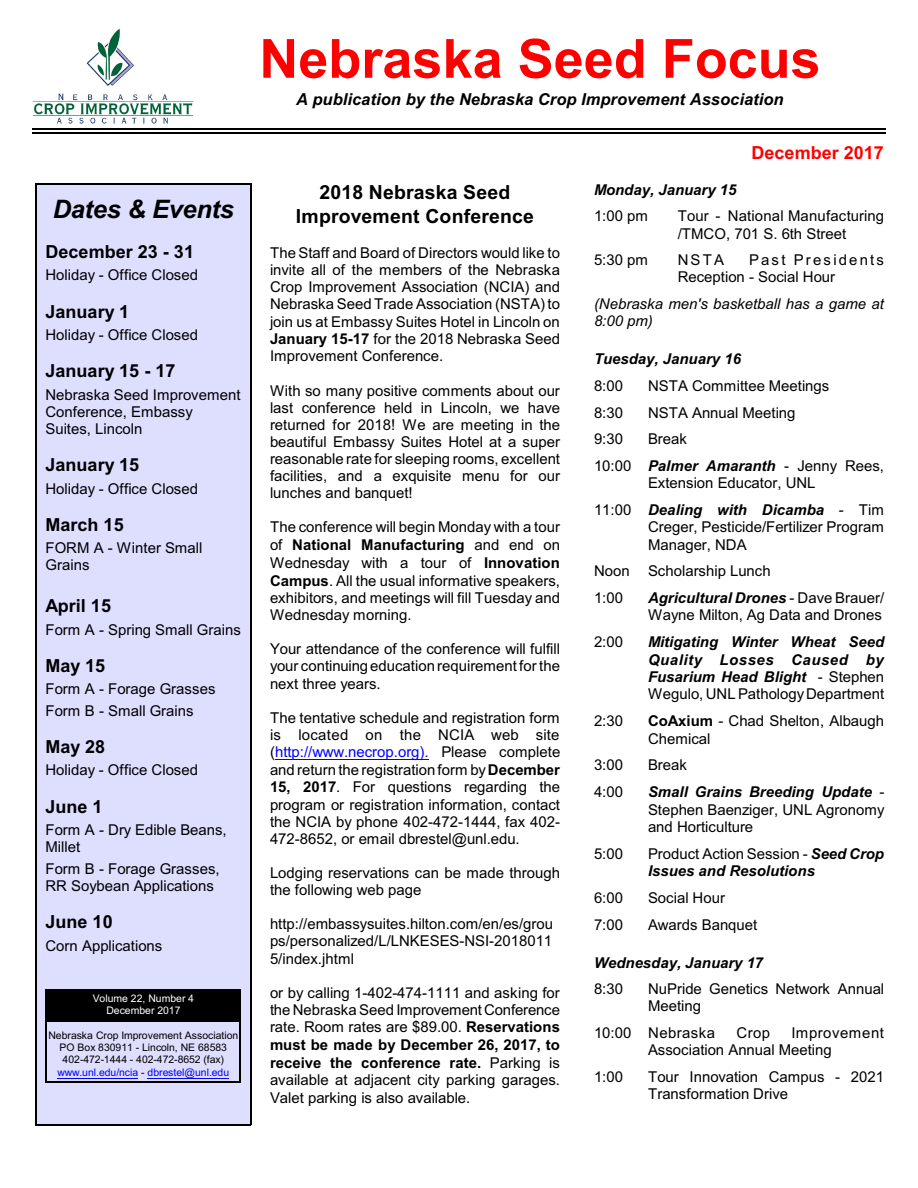
<style>
.page{position:relative;width:918px;height:1188px;background:#fff}
.page>*{position:absolute;margin:0;border:0;box-sizing:border-box;transform-origin:0 0}
.t1{font:700 54px "Arial";color:#f00}
.t2{font:italic 700 25.5px "Arial";letter-spacing:-.01em;color:#000}
.t3{font:700 19.5px/23.4px "Arial";letter-spacing:.01em;color:#000;text-align:center}
.t4{font:700 18px "Arial";color:#000}
.t5{font:700 18px "Arial";color:#f00}
.t6{font:italic 700 16.5px "Arial";color:#000}
.t7{font:15px/17.1px "Arial";color:#000}
.t8{font:italic 700 15px/17.4px "Arial";color:#000;text-align:justify}
.t9{font:italic 15px/17.2px "Arial";color:#000}
.t10{font:15px "Arial";letter-spacing:.03em;color:#000}
.t11{font:10.5px/12.3px "Arial";color:#000;text-align:center}
.t12{font:10.5px/12.3px "Arial";color:#fff;text-align:center}
.s1{color:#00f}
.s2{font-weight:700}
.s3{font-weight:700;font-style:italic}
.s4{font-weight:400;font-style:normal}
.s5{font-style:italic}
</style>
<div class="page">
<img style="left:32px;top:28px;width:162px;height:96px">
<hr style="left:275px;top:759px;width:154px;height:1px;background:#00f">
<hr style="left:32px;top:128px;width:853px;height:2px;background:#000">
<hr style="left:32px;top:132px;width:853px;height:1px;background:#000">
<div style="left:35px;top:184px;width:216px;height:941px;background:#dedeff"></div>
<div style="left:46px;top:989px;width:195px;height:31px;background:#000"></div>
<hr style="left:46px;top:1020px;width:1px;height:62px;background:#000">
<hr style="left:240px;top:1020px;width:1px;height:62px;background:#000">
<hr style="left:46px;top:1020px;width:195px;height:1px;background:#000">
<hr style="left:46px;top:1081px;width:195px;height:1px;background:#000">
<hr style="left:57px;top:1078px;width:81px;height:1px;background:#00f">
<hr style="left:148px;top:1078px;width:81px;height:1px;background:#00f">
<hr style="left:35px;top:184px;width:1px;height:941px;background:#000">
<hr style="left:250px;top:184px;width:1px;height:941px;background:#000">
<hr style="left:35px;top:184px;width:216px;height:1px;background:#000">
<hr style="left:35px;top:1124px;width:216px;height:1px;background:#000">
<h2 class="t2" style="left:53px;top:199px;width:183px">Dates &amp; Events</h2>
<p class="t4" style="left:46px;top:245px;width:150px">December 23 - 31</p>
<p class="t7" style="left:46px;top:268px;width:154px">Holiday - Office Closed</p>
<p class="t4" style="left:46px;top:305px;width:85px">January 1</p>
<p class="t7" style="left:46px;top:327px;width:154px">Holiday - Office Closed</p>
<p class="t4" style="left:46px;top:364px;width:131px">January 15 - 17</p>
<p class="t7" style="left:46px;top:387px;width:197px">Nebraska Seed Improvement<br>Conference, Embassy<br>Suites, Lincoln</p>
<p class="t4" style="left:46px;top:458px;width:95px">January 15</p>
<p class="t7" style="left:46px;top:481px;width:154px">Holiday - Office Closed</p>
<p class="t4" style="left:46px;top:518px;width:80px">March 15</p>
<p class="t7" style="left:46px;top:541px;width:159px">FORM A - Winter Small<br>Grains</p>
<p class="t4" style="left:46px;top:599px;width:67px">April 15</p>
<p class="t7" style="left:46px;top:622px;width:197px">Form A - Spring Small Grains</p>
<p class="t4" style="left:46px;top:659px;width:61px">May 15</p>
<p class="t7" style="left:46px;top:680px;width:171px;line-height:21.5px">Form A - Forage Grasses<br>Form B - Small Grains</p>
<p class="t4" style="left:46px;top:740px;width:61px">May 28</p>
<p class="t7" style="left:46px;top:763px;width:154px">Holiday - Office Closed</p>
<p class="t4" style="left:46px;top:800px;width:59px">June 1</p>
<p class="t7" style="left:46px;top:823px;width:183px">Form A - Dry Edible Beans,<br>Millet</p>
<p class="t7" style="left:46px;top:861px;width:176px">Form B - Forage Grasses,<br>RR Soybean Applications</p>
<p class="t4" style="left:46px;top:915px;width:69px">June 10</p>
<p class="t7" style="left:46px;top:938px;width:118px">Corn Applications</p>
<p class="t12" style="left:93px;top:993px;width:103px">Volume 22, Number 4<br>December 2017</p>
<p class="t11" style="left:48px;top:1030px;width:191px">Nebraska Crop Improvement Association PO Box 830911 - Lincoln, NE 68583<br>402-472-1444 - 402-472-8652 (fax) <span class="s1">www.unl.edu/ncia</span> - <span class="s1">dbrestel@unl.edu</span></p>
<h1 class="t1" style="left:259px;top:38px;width:563px">Nebraska Seed Focus</h1>
<p class="t6" style="left:296px;top:93px;width:489px">A publication by the Nebraska Crop Improvement Association</p>
<p class="t5" style="left:752px;top:146px;width:134px">December 2017</p>
<h3 class="t3" style="left:296px;top:183px;width:239px">2018 Nebraska Seed<br>Improvement Conference</h3>
<p class="t7" style="left:270px;top:246px;width:292px;text-align:justify">The Staff and Board of Directors would like to invite all of the members of the Nebraska Crop Improvement Association (NCIA) and Nebraska Seed Trade Association (NSTA) to join us at Embassy Suites Hotel in Lincoln on <span class="s2">January 15-17</span> for the 2018 Nebraska Seed Improvement Conference.</p>
<p class="t7" style="left:270px;top:383px;width:292px;text-align:justify">With so many positive comments about our last conference held in Lincoln, we have returned for 2018! We are meeting in the beautiful Embassy Suites Hotel at a super reasonable rate for sleeping rooms, excellent facilities, and a exquisite menu for our lunches and banquet!</p>
<p class="t7" style="left:270px;top:520px;width:292px;line-height:17.5px;text-align:justify">The conference will begin Monday with a tour of <span class="s2">National Manufacturing</span> and end on Wednesday with a tour of <span class="s2">Innovation Campus</span>. All the usual informative speakers, exhibitors, and meetings will fill Tuesday and Wednesday morning.</p>
<p class="t7" style="left:270px;top:642px;width:292px;text-align:justify">Your attendance of the conference will fulfill your continuing education requirement for the next three years.</p>
<p class="t7" style="left:270px;top:710px;width:292px;text-align:justify">The tentative schedule and registration form is located on the NCIA web site (<span class="s1">http://www.necrop.org).</span> Please complete and return the registration form by<span class="s2">December 15, 2017</span>. For questions regarding the program or registration information, contact the NCIA by phone 402-472-1444, fax 402- 472-8652, or email dbrestel@unl.edu.</p>
<p class="t7" style="left:270px;top:866px;width:292px">Lodging reservations can be made through the following web page</p>
<p class="t7" style="left:270px;top:917px;width:285px;text-align:justify">http://embassysuites.hilton.com/en/es/grou ps/personalized/L/LNKESES-NSI-2018011<br>5/index.jhtml</p>
<p class="t7" style="left:270px;top:985px;width:292px;text-align:justify">or by calling 1-402-474-1111 and asking for the Nebraska Seed ImprovementConference rate. Room rates are $89.00. <span class="s2">Reservations must be made by December 26, 2017, to receive the conference rate.</span> Parking is available at adjacent city parking garages.<br>Valet parking is also available.</p>
<p class="t8" style="left:594px;top:182px;width:144px">Monday, January 15</p>
<p class="t7" style="left:594px;top:209px;width:55px">1:00 pm</p>
<p class="t7" style="left:678px;top:209px;width:208px">Tour - National Manufacturing /TMCO, 701 S. 6th Street</p>
<p class="t7" style="left:594px;top:253px;width:55px">5:30 pm</p>
<p class="t7" style="left:678px;top:253px;width:48px">NSTA</p>
<p class="t7" style="left:678px;top:253px;width:208px;text-indent:71px">Past Presidents<br>Reception - Social Hour</p>
<p class="t9" style="left:594px;top:296px;width:292px">(Nebraska men's basketball has a game at<br>8:00 pm)</p>
<p class="t8" style="left:594px;top:352px;width:148px">Tuesday, January 16</p>
<p class="t7" style="left:594px;top:379px;width:31px">8:00</p>
<p class="t7" style="left:648px;top:379px;width:183px">NSTA Committee Meetings</p>
<p class="t7" style="left:594px;top:405px;width:31px">8:30</p>
<p class="t7" style="left:648px;top:405px;width:149px">NSTA Annual Meeting</p>
<p class="t7" style="left:594px;top:432px;width:31px">9:30</p>
<p class="t7" style="left:594px;top:427px;width:292px;line-height:27px;text-indent:54px">Break<br>10:00 <span class="s3">Palmer Amaranth</span> - Jenny Rees,</p>
<p class="t7" style="left:594px;top:471px;width:291px;line-height:27px;text-indent:54px">Extension Educator, UNL<br>11:00 <span class="s3">Dealing with Dicamba</span> - Tim</p>
<p class="t7" style="left:648px;top:520px;width:237px">Creger, Pesticide/Fertilizer Program<br>Manager, NDA</p>
<p class="t7" style="left:594px;top:559px;width:178px;line-height:27px">Noon Scholarship Lunch<br>1:00</p>
<p class="t7" style="left:648px;top:591px;width:238px"><span class="s3">Agricultural Drones</span> - Dave Brauer/<br>Wayne Milton, Ag Data and Drones</p>
<p class="t7" style="left:594px;top:635px;width:31px">2:00</p>
<p class="t8" style="left:648px;top:635px;width:238px">Mitigating Winter Wheat Seed Quality Losses Caused by Fusarium Head Blight <span class="s4">- Stephen Wegulo, UNL PathologyDepartment</span></p>
<p class="t7" style="left:594px;top:714px;width:31px">2:30</p>
<p class="t7" style="left:648px;top:714px;width:238px"><span class="s2">CoAxium</span> - Chad Shelton, Albaugh<br>Chemical</p>
<p class="t7" style="left:594px;top:758px;width:31px">3:00</p>
<p class="t7" style="left:648px;top:758px;width:41px">Break</p>
<p class="t7" style="left:594px;top:785px;width:31px">4:00</p>
<p class="t7" style="left:648px;top:785px;width:238px;text-align:justify"><span class="s3">Small Grains Breeding Update</span> <span class="s5">- </span>Stephen Baenziger, UNL Agronomy and Horticulture</p>
<p class="t7" style="left:594px;top:846px;width:31px">5:00</p>
<p class="t8" style="left:648px;top:846px;width:238px"><span class="s4">Product Action Session -</span> Seed Crop<br>Issues and Resolutions</p>
<p class="t7" style="left:594px;top:891px;width:31px">6:00</p>
<p class="t7" style="left:648px;top:891px;width:79px">Social Hour</p>
<p class="t7" style="left:594px;top:917px;width:31px">7:00</p>
<p class="t7" style="left:648px;top:917px;width:111px">Awards Banquet</p>
<p class="t8" style="left:594px;top:955px;width:171px">Wednesday, January 17</p>
<p class="t7" style="left:594px;top:982px;width:31px">8:30</p>
<p class="t7" style="left:648px;top:982px;width:238px">NuPride Genetics Network Annual<br>Meeting</p>
<p class="t10" style="left:594px;top:1027px;width:123px">10:00 Nebraska</p>
<p class="t7" style="left:737px;top:1026px;width:35px">Crop</p>
<p class="t7" style="left:648px;top:1026px;width:237px;text-indent:143px">Improvement<br>Association Annual Meeting</p>
<p class="t7" style="left:594px;top:1069px;width:31px">1:00</p>
<p class="t7" style="left:648px;top:1069px;width:238px">Tour Innovation Campus - 2021<br>Transformation Drive</p>
</div>
